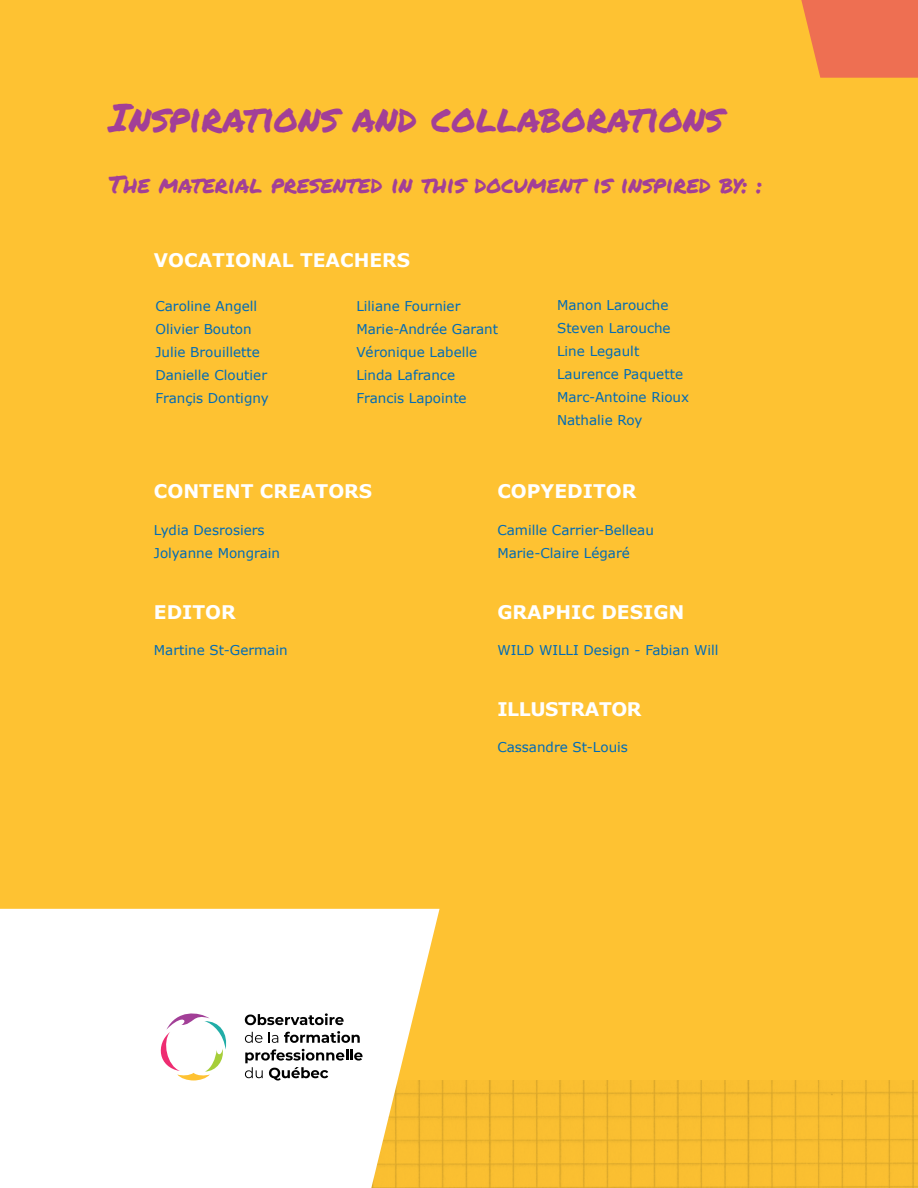
<style>
.page{position:relative;width:918px;height:1188px;background:#fff}
.page>*{position:absolute;margin:0;border:0;box-sizing:border-box;transform-origin:0 0}
.t1{font:39px "Permanent Marker";color:#a23f97}
.t2{font:24px "Permanent Marker";color:#a23f97}
.t3{font:700 18.75px "Verdana";color:#fff}
.t4{font:700 18.75px "Verdana";letter-spacing:-.02em;color:#fff}
.t5{font:13.5px/23px "Verdana";color:#006bb7}
</style>
<div class="page">
<div style="left:1px;top:1px;width:917px;height:1187px;background:#fec232"></div>
<img style="left:440px;top:1081px;width:478px;height:107px">
<svg style="left:801px;top:0;width:117px;height:78px;background:#ef764f"></svg>
<svg style="left:1px;top:909px;width:439px;height:279px;background:#fef9ec"></svg>
<svg style="left:155px;top:1009px;width:73px;height:71px;background:#f4edeb"></svg>
<svg style="left:245px;top:1013px;width:99px;height:12px"></svg>
<svg style="left:245px;top:1032px;width:17px;height:11px"></svg>
<svg style="left:268px;top:1032px;width:10px;height:11px"></svg>
<svg style="left:284px;top:1031px;width:76px;height:12px"></svg>
<svg style="left:245px;top:1049px;width:118px;height:32px;background:#c1c1c1"></svg>
<h1 class="t1" style="left:109px;top:89px;width:616px">Inspirations and collaborations</h1>
<h2 class="t2" style="left:109px;top:166px;width:655px">The material presented in this document is inspired by: :</h2>
<h3 class="t3" style="left:154px;top:248px;width:258px">VOCATIONAL TEACHERS</h3>
<p class="t5" style="left:155px;top:295px;width:115px">Caroline Angell<br>Olivier Bouton<br>Julie Brouillette<br>Danielle Cloutier<br>Françis Dontigny</p>
<p class="t5" style="left:356px;top:295px;width:143px">Liliane Fournier<br>Marie-Andrée Garant<br>Véronique Labelle<br>Linda Lafrance<br>Francis Lapointe</p>
<p class="t5" style="left:557px;top:294px;width:134px">Manon Larouche<br>Steven Larouche<br>Line Legault<br>Laurence Paquette<br>Marc-Antoine Rioux<br>Nathalie Roy</p>
<h3 class="t3" style="left:154px;top:479px;width:220px">CONTENT CREATORS</h3>
<p class="t5" style="left:154px;top:519px;width:128px">Lydia Desrosiers<br>Jolyanne Mongrain</p>
<h3 class="t3" style="left:154px;top:600px;width:83px">EDITOR</h3>
<p class="t5" style="left:154px;top:639px;width:135px">Martine St-Germain</p>
<h3 class="t3" style="left:497px;top:479px;width:141px">COPYEDITOR</h3>
<p class="t5" style="left:497px;top:519px;width:158px">Camille Carrier-Belleau<br>Marie-Claire Légaré</p>
<h3 class="t3" style="left:497px;top:600px;width:189px">GRAPHIC DESIGN</h3>
<p class="t5" style="left:497px;top:639px;width:223px">WILD WILLI Design - Fabian Will</p>
<h3 class="t4" style="left:497px;top:697px;width:146px">ILLUSTRATOR</h3>
<p class="t5" style="left:497px;top:736px;width:132px">Cassandre St-Louis</p>
</div>
